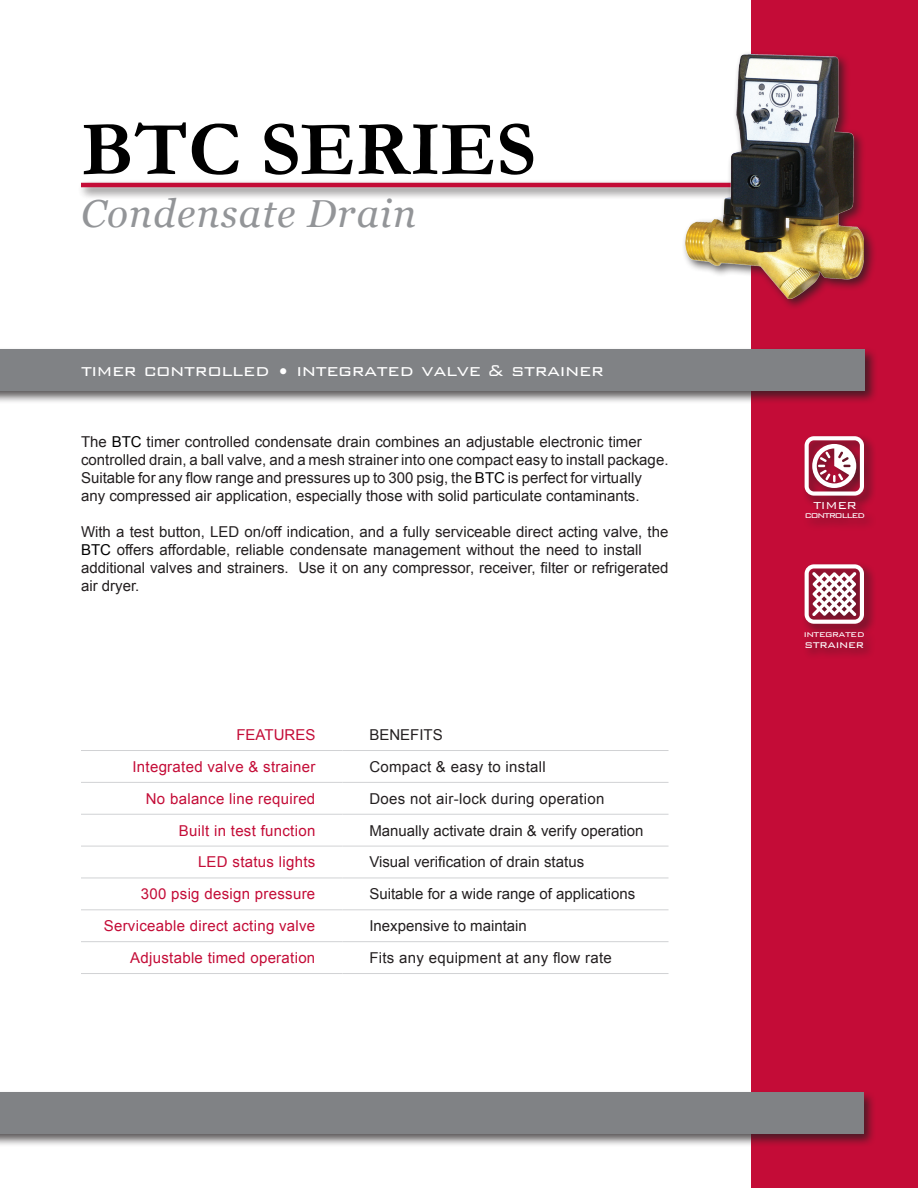
<style>
.page{position:relative;width:918px;height:1188px;background:#fff}
.page>*{position:absolute;margin:0;border:0;box-sizing:border-box;transform-origin:0 0}
.t1{font:700 78px "Garamond";color:#000}
.t2{font:italic 39px "Georgia";letter-spacing:.03em;color:#939598}
.t3{font:300 21px "Bank Gothic";letter-spacing:-.02em;color:#fff}
.t4{font:15px/18px "Arial";color:#231f20}
.t5{font:15px "Arial";letter-spacing:.02em;color:#c40c37}
.t6{font:15px "Arial";letter-spacing:.02em;color:#231f20}
.t7{font:15px "Arial";color:#c40c37}
.t8{font:300 13.5px "Bank Gothic";letter-spacing:-.02em;color:#fff}
.t9{font:300 11.25px "Bank Gothic";letter-spacing:-.04em;color:#fff}
.t10{font:300 11.25px "Bank Gothic";letter-spacing:-.09em;color:#fff}
.s1{color:#000}
</style>
<div class="page">
<div style="left:751px;top:0;width:167px;height:1188px;background:#c40c37"></div>
<div style="left:78px;top:179px;width:684px;height:21px;background:#231f20;opacity:.75"></div>
<hr style="left:81px;top:183px;width:669px;height:4px;background:#c40c37">
<div style="left:0;top:1090px;width:876px;height:57px;background:#231f20;opacity:.75"></div>
<div style="left:0;top:1093px;width:863px;height:41px;background:#808285"></div>
<div style="left:0;top:347px;width:878px;height:57px;background:#231f20;opacity:.75"></div>
<div style="left:0;top:350px;width:865px;height:41px;background:#808285"></div>
<div style="left:802px;top:561px;width:75px;height:75px;background:#231f20;opacity:.75"></div>
<svg style="left:805px;top:564px;width:59px;height:60px;background:#cd9da8"></svg>
<div style="left:802px;top:433px;width:75px;height:75px;background:#231f20;opacity:.75"></div>
<svg style="left:805px;top:436px;width:59px;height:60px;background:#c98998"></svg>
<hr style="left:81px;top:750px;width:261px;height:1px;background:#d1d2d4">
<hr style="left:342px;top:750px;width:327px;height:1px;background:#d1d2d4">
<hr style="left:342px;top:814px;width:327px;height:1px;background:#d1d2d4">
<hr style="left:81px;top:814px;width:261px;height:1px;background:#d1d2d4">
<hr style="left:342px;top:846px;width:327px;height:1px;background:#d1d2d4">
<hr style="left:81px;top:846px;width:261px;height:1px;background:#d1d2d4">
<hr style="left:81px;top:878px;width:261px;height:1px;background:#d1d2d4">
<hr style="left:81px;top:910px;width:261px;height:1px;background:#d1d2d4">
<hr style="left:81px;top:941px;width:261px;height:1px;background:#d1d2d4">
<hr style="left:342px;top:878px;width:327px;height:1px;background:#d1d2d4">
<hr style="left:342px;top:910px;width:327px;height:1px;background:#d1d2d4">
<hr style="left:342px;top:941px;width:327px;height:1px;background:#d1d2d4">
<hr style="left:81px;top:782px;width:261px;height:1px;background:#d1d2d4">
<hr style="left:342px;top:782px;width:327px;height:1px;background:#d1d2d4">
<hr style="left:81px;top:973px;width:261px;height:1px;background:#d1d2d4">
<hr style="left:342px;top:973px;width:327px;height:1px;background:#d1d2d4">
<div style="left:682px;top:51px;width:195px;height:260px;background:#231f20;opacity:.75"></div>
<img style="left:685px;top:54px;width:179px;height:245px">
<div style="left:802px;top:629px;width:74px;height:31px;background:#231f20;opacity:.75"></div>
<div style="left:803px;top:499px;width:74px;height:32px;background:#231f20;opacity:.75"></div>
<h1 class="t1" style="left:81px;top:96px;width:456px">BTC SERIES</h1>
<h2 class="t2" style="left:81px;top:185px;width:337px">Condensate Drain</h2>
<h3 class="t3" style="left:81px;top:355px;width:524px">timer controlled • integrated valve &amp; strainer</h3>
<p class="t4" style="left:81px;top:433px;width:589px">The <span class="s1">BTC</span> timer controlled condensate drain combines an adjustable electronic timer controlled drain, a ball valve, and a mesh strainer into one compact easy to install package.<br>Suitable for any flow range and pressures up to 300 psig, the <span class="s1">BTC</span> is perfect for virtually any compressed air application, especially those with solid particulate contaminants.</p>
<p class="t4" style="left:81px;top:523px;width:589px">With a test button, LED on/off indication, and a fully serviceable direct acting valve, the <span class="s1">BTC</span> offers affordable, reliable condensate management without the need to install additional valves and strainers. Use it on any compressor, receiver, filter or refrigerated air dryer.</p>
<p class="t7" style="left:236px;top:725px;width:80px">FEATURES</p>
<p class="t4" style="left:369px;top:726px;width:75px">BENEFITS</p>
<p class="t5" style="left:132px;top:757px;width:184px">Integrated valve &amp; strainer</p>
<p class="t6" style="left:369px;top:757px;width:178px">Compact &amp; easy to install</p>
<p class="t5" style="left:146px;top:789px;width:171px">No balance line required</p>
<p class="t6" style="left:369px;top:789px;width:236px">Does not air-lock during operation</p>
<p class="t5" style="left:179px;top:821px;width:138px">Built in test function</p>
<p class="t4" style="left:369px;top:822px;width:276px">Manually activate drain &amp; verify operation</p>
<p class="t5" style="left:198px;top:852px;width:119px">LED status lights</p>
<p class="t4" style="left:369px;top:853px;width:216px">Visual verification of drain status</p>
<p class="t5" style="left:141px;top:884px;width:176px">300 psig design pressure</p>
<p class="t4" style="left:369px;top:885px;width:267px">Suitable for a wide range of applications</p>
<p class="t5" style="left:104px;top:916px;width:213px">Serviceable direct acting valve</p>
<p class="t4" style="left:369px;top:917px;width:159px">Inexpensive to maintain</p>
<p class="t5" style="left:130px;top:948px;width:187px">Adjustable timed operation</p>
<p class="t6" style="left:369px;top:948px;width:244px">Fits any equipment at any flow rate</p>
<p class="t8" style="left:813px;top:495px;width:45px">TIMER</p>
<p class="t10" style="left:805px;top:506px;width:62px">controlled</p>
<p class="t9" style="left:804px;top:626px;width:63px">integrated</p>
<p class="t8" style="left:805px;top:634px;width:61px">strainer</p>
</div>
